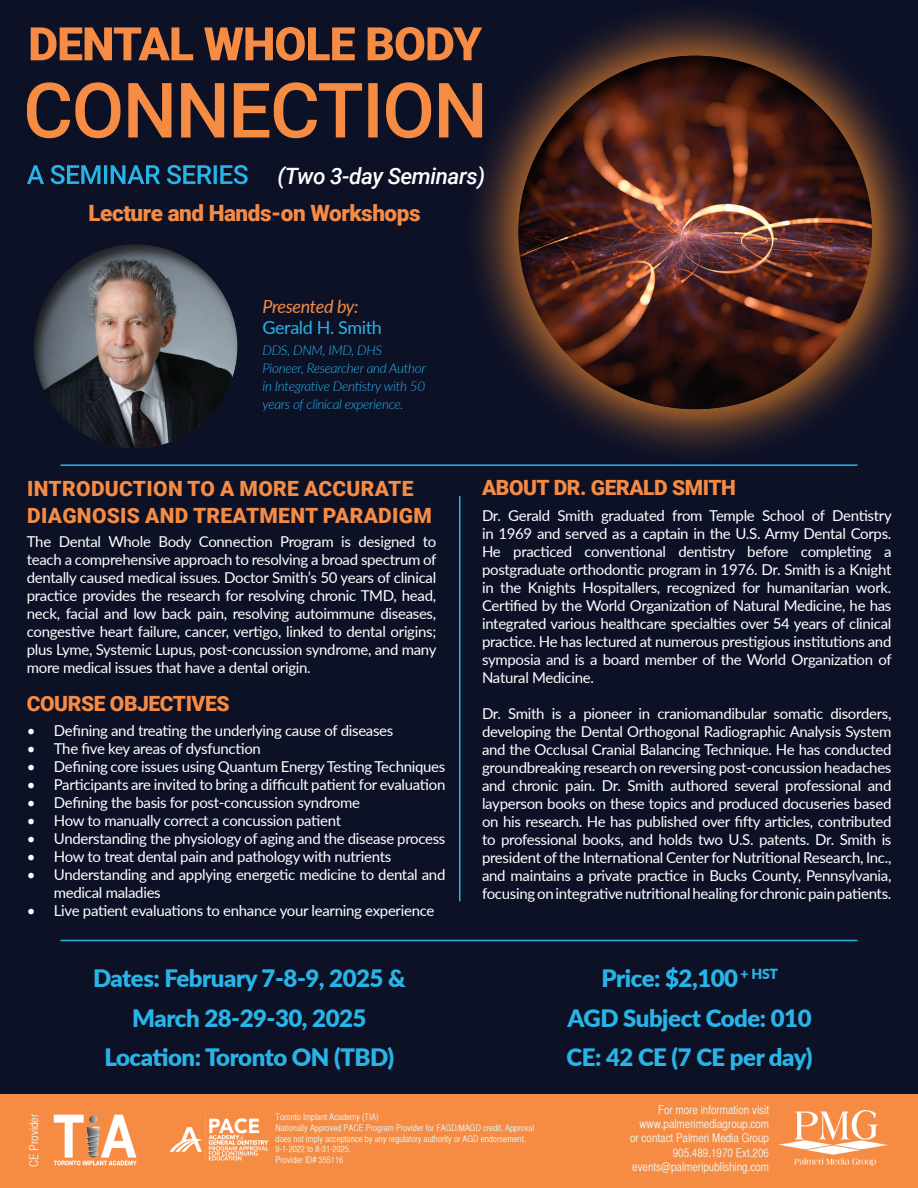
<style>
.page{position:relative;width:918px;height:1188px;background:#0d1126}
.page>*{position:absolute;margin:0;border:0;box-sizing:border-box;transform-origin:0 0}
.t1{font:900 24px/39.8px "Lato";letter-spacing:-.02em;color:#29b4e8;text-align:center}
.t2{font:900 22.5px "Roboto";letter-spacing:-.02em;color:#f68b44}
.t3{font:italic 500 22.5px "Roboto";letter-spacing:-.02em;color:#fff}
.t4{font:900 21px/27px "Roboto";letter-spacing:.015em;color:#f68b44}
.t5{font:900 21px "Roboto";letter-spacing:-.02em;color:#f68b44}
.t6{font:18px "Lato";letter-spacing:-.02em;color:#29b4e8}
.t7{font:italic 18px "Lato";letter-spacing:-.025em;color:#f68b44}
.t8{font:15px/18px "Lato";letter-spacing:-.02em;color:#fff;text-align:justify}
.t9{font:italic 300 13.5px/18px "Lato";letter-spacing:-.02em;color:#29b4e8}
.t10{font:12px/14.4px "Helvetica CY Plain";color:#e9f6f0;text-align:right}
.t11{font:9px/10.8px "Helvetica CY Plain";color:#e9f6f0}
</style>
<div class="page">
<div style="left:0;top:1094px;width:918px;height:94px;background:#f68b44"></div>
<div style="left:462px;top:0;width:456px;height:466px;background:#f58b32;opacity:.78"></div>
<div style="left:516px;top:55px;width:357px;height:355px;background:#231f20;opacity:.75"></div>
<svg style="left:27px;top:165px;width:221px;height:19px"></svg>
<img style="left:169px;top:1115px;width:100px;height:49px">
<img style="left:53px;top:1114px;width:84px;height:52px">
<img style="left:779px;top:1111px;width:108px;height:54px">
<svg style="left:27px;top:82px;width:455px;height:56px"></svg>
<svg style="left:31px;top:27px;width:451px;height:34px"></svg>
<div style="left:32px;top:243px;width:206px;height:207px;background:#231f20;opacity:.75"></div>
<hr style="left:459px;top:496px;width:1px;height:405px;background:#29b4e8">
<hr style="left:60px;top:940px;width:798px;height:1px;background:#29b4e8">
<hr style="left:60px;top:464px;width:798px;height:2px;background:#29b4e8">
<h2 class="t3" style="left:277px;top:160px;width:209px">(Two 3-day Seminars)</h2>
<h2 class="t2" style="left:89px;top:197px;width:333px">Lecture and Hands-on Workshops</h2>
<p class="t7" style="left:262px;top:293px;width:98px">Presented by:</p>
<p class="t6" style="left:262px;top:314px;width:121px">Gerald H. Smith</p>
<p class="t9" style="left:262px;top:340px;width:165px">DDS, DNM, IMD, DHS<br>Pioneer, Researcher and Author in Integrative Dentistry with 50 years of clinical experience.</p>
<h3 class="t4" style="left:27px;top:474px;width:406px">INTRODUCTION TO A MORE ACCURATE<br>DIAGNOSIS AND TREATMENT PARADIGM</h3>
<p class="t8" style="left:27px;top:532px;width:411px">The Dental Whole Body Connection Program is designed to teach a comprehensive approach to resolving a broad spectrum of dentally caused medical issues. Doctor Smith’s 50 years of clinical practice provides the research for resolving chronic TMD, head, neck, facial and low back pain, resolving autoimmune diseases, congestive heart failure, cancer, vertigo, linked to dental origins; plus Lyme, Systemic Lupus, post-concussion syndrome, and many more medical issues that have a dental origin.</p>
<h3 class="t5" style="left:27px;top:689px;width:204px">COURSE OBJECTIVES</h3>
<p class="t8" style="left:27px;top:721px;width:368px">• Defining and treating the underlying cause of diseases</p>
<p class="t8" style="left:27px;top:739px;width:236px">• The five key areas of dysfunction</p>
<p class="t8" style="left:27px;top:757px;width:420px">• Defining core issues using Quantum Energy Testing Techniques</p>
<p class="t8" style="left:27px;top:775px;width:420px">• Participants are invited to bring a difficult patient for evaluation</p>
<p class="t8" style="left:27px;top:793px;width:335px">• Defining the basis for post-concussion syndrome</p>
<p class="t8" style="left:27px;top:811px;width:316px">• How to manually correct a concussion patient</p>
<p class="t8" style="left:27px;top:829px;width:420px">• Understanding the physiology of aging and the disease process</p>
<p class="t8" style="left:27px;top:847px;width:366px">• How to treat dental pain and pathology with nutrients</p>
<p class="t8" style="left:54px;top:865px;width:393px;text-indent:-27px">• Understanding and applying energetic medicine to dental and medical maladies</p>
<p class="t8" style="left:27px;top:901px;width:409px">• Live patient evaluations to enhance your learning experience</p>
<h1 class="t1" style="left:93px;top:957px;width:314px">Dates: February 7-8-9, 2025 &amp;<br>March 28-29-30, 2025<br>Location: Toronto ON (TBD)</h1>
<h3 class="t5" style="left:482px;top:473px;width:255px">ABOUT DR. GERALD SMITH</h3>
<p class="t8" style="left:482px;top:506px;width:411px">Dr. Gerald Smith graduated from Temple School of Dentistry in 1969 and served as a captain in the U.S. Army Dental Corps.<br>He practiced conventional dentistry before completing a postgraduate orthodontic program in 1976. Dr. Smith is a Knight in the Knights Hospitallers, recognized for humanitarian work.<br>Certified by the World Organization of Natural Medicine, he has integrated various healthcare specialties over 54 years of clinical practice. He has lectured at numerous prestigious institutions and symposia and is a board member of the World Organization of Natural Medicine.</p>
<p class="t8" style="left:482px;top:704px;width:411px">Dr. Smith is a pioneer in craniomandibular somatic disorders, developing the Dental Orthogonal Radiographic Analysis System and the Occlusal Cranial Balancing Technique. He has conducted groundbreaking research on reversing post-concussion headaches and chronic pain. Dr. Smith authored several professional and layperson books on these topics and produced docuseries based on his research. He has published over fifty articles, contributed to professional books, and holds two U.S. patents. Dr. Smith is president of the International Center for Nutritional Research, Inc., and maintains a private practice in Bucks County, Pennsylvania, focusing on integrative nutritional healing for chronic pain patients.</p>
<h1 class="t1" style="left:567px;top:957px;width:247px">Price: $2,100 <sup>+</sup> <sup>HST<br></sup>AGD Subject Code: 010<br>CE: 42 CE (7 CE per day)</h1>
<p class="t10" style="left:27px;top:1167px;width:55px;rotate:-90deg">CE Provider</p>
<p class="t11" style="left:276px;top:1111px;width:260px">Toronto Implant Academy (TIA)<br>Nationally Approved PACE Program Provider for FAGD/MAGD credit. Approval does not imply acceptance by any regulatory authority or AGD endorsement.<br>9-1-2022 to 8-31-2025.<br>Provider ID# 355116</p>
<p class="t10" style="left:630px;top:1102px;width:140px">For more information visit www.palmerimediagroup.com or contact Palmeri Media Group<br>905.489.1970 Ext.206 events@palmeripublishing.com</p>
</div>
